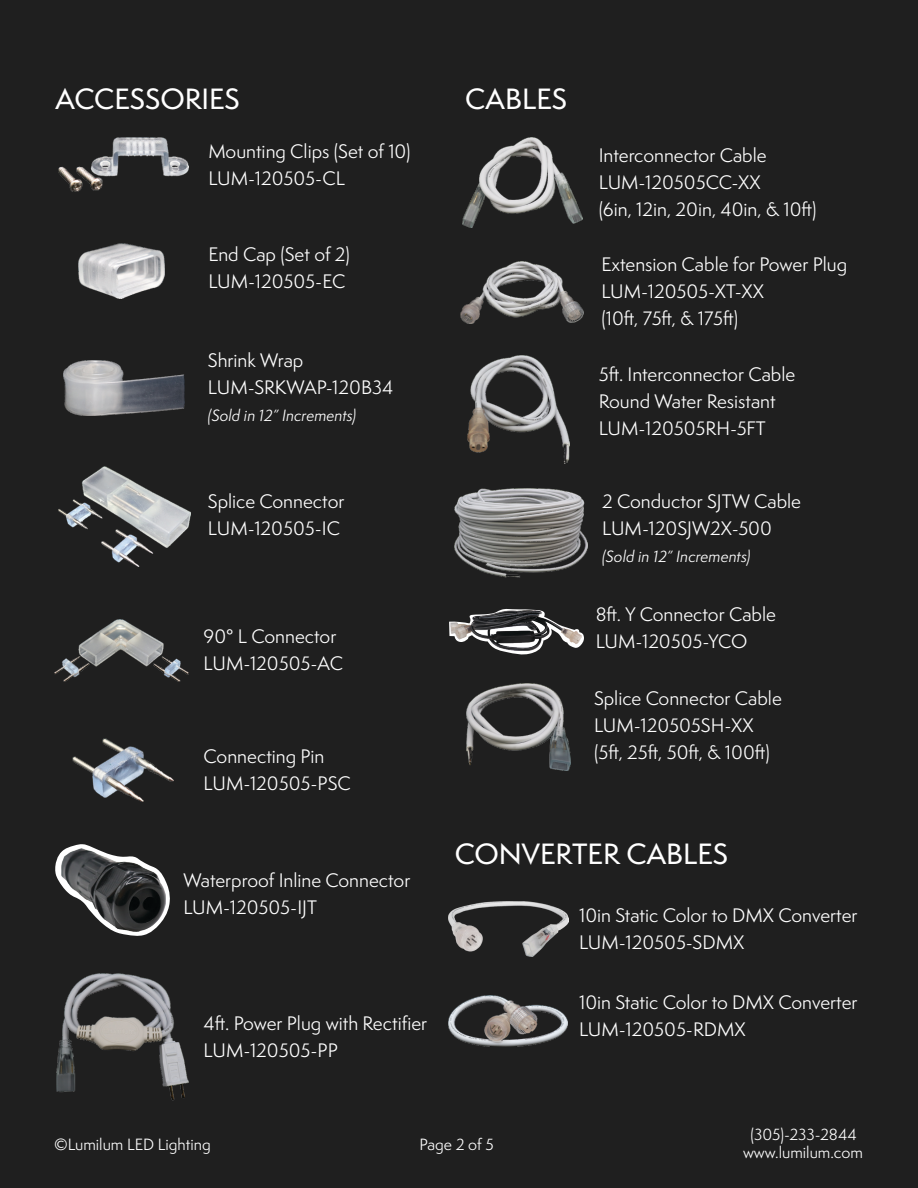
<style>
.page{position:relative;width:918px;height:1188px;background:#1f1f1f}
.page>*{position:absolute;margin:0;border:0;box-sizing:border-box;transform-origin:0 0}
.t1{font:500 27px "Semplicita Pro";color:#fff}
.t2{font:18px/27px "Semplicita Pro";color:#fff}
.t3{font:15px "Semplicita Pro";color:#fff}
.t4{font:italic 15px "Semplicita Pro";color:#fff}
</style>
<div class="page">
<img style="left:54px;top:620px;width:135px;height:61px">
<img style="left:58px;top:138px;width:130px;height:54px">
<img style="left:78px;top:244px;width:87px;height:55px">
<img style="left:58px;top:466px;width:132px;height:101px">
<img style="left:56px;top:974px;width:133px;height:127px">
<img style="left:72px;top:739px;width:101px;height:63px">
<img style="left:461px;top:262px;width:122px;height:61px">
<img style="left:468px;top:355px;width:102px;height:108px">
<img style="left:466px;top:683px;width:104px;height:87px">
<img style="left:64px;top:360px;width:120px;height:55px">
<img style="left:448px;top:901px;width:120px;height:55px">
<img style="left:448px;top:996px;width:119px;height:51px">
<img style="left:455px;top:488px;width:132px;height:89px">
<img style="left:462px;top:138px;width:121px;height:90px">
<svg style="left:449px;top:608px;width:135px;height:47px"></svg>
<svg style="left:55px;top:844px;width:115px;height:92px"></svg>
<img style="left:62px;top:849px;width:104px;height:83px">
<img style="left:451px;top:611px;width:130px;height:39px">
<p class="t1" style="left:56px;top:80px;width:186px">ACCESSORIES</p>
<p class="t2" style="left:208px;top:138px;width:204px">Mounting Clips (Set of 10)</p>
<p class="t2" style="left:208px;top:165px;width:138px">LUM-120505-CL</p>
<p class="t2" style="left:208px;top:240px;width:143px">End Cap (Set of 2)</p>
<p class="t2" style="left:208px;top:267px;width:139px">LUM-120505-EC</p>
<p class="t2" style="left:208px;top:346px;width:97px">Shrink Wrap</p>
<p class="t2" style="left:208px;top:373px;width:187px">LUM-SRKWAP-120B34</p>
<p class="t4" style="left:208px;top:405px;width:150px">(Sold in 12” Increments)</p>
<p class="t2" style="left:208px;top:488px;width:138px">Splice Connector</p>
<p class="t2" style="left:208px;top:515px;width:134px">LUM-120505-IC</p>
<p class="t2" style="left:204px;top:623px;width:134px">90° L Connector</p>
<p class="t2" style="left:204px;top:650px;width:141px">LUM-120505-AC</p>
<p class="t2" style="left:204px;top:743px;width:122px">Connecting Pin</p>
<p class="t2" style="left:204px;top:770px;width:149px">LUM-120505-PSC</p>
<p class="t2" style="left:183px;top:867px;width:229px">Waterproof Inline Connector</p>
<p class="t2" style="left:183px;top:894px;width:135px">LUM-120505-IJT</p>
<p class="t2" style="left:204px;top:1010px;width:225px">4ft. Power Plug with Rectifier</p>
<p class="t2" style="left:204px;top:1037px;width:136px">LUM-120505-PP</p>
<p class="t1" style="left:465px;top:80px;width:103px">CABLES</p>
<p class="t2" style="left:599px;top:142px;width:169px">Interconnector Cable</p>
<p class="t2" style="left:599px;top:169px;width:163px">LUM-120505CC-XX</p>
<p class="t2" style="left:599px;top:196px;width:219px">(6in, 12in, 20in, 40in, &amp; 10ft)</p>
<p class="t2" style="left:601px;top:251px;width:247px">Extension Cable for Power Plug</p>
<p class="t2" style="left:601px;top:278px;width:164px">LUM-120505-XT-XX</p>
<p class="t2" style="left:601px;top:305px;width:138px">(10ft, 75ft, &amp; 175ft)</p>
<p class="t2" style="left:599px;top:360px;width:198px">5ft. Interconnector Cable</p>
<p class="t2" style="left:599px;top:387px;width:178px">Round Water Resistant</p>
<p class="t2" style="left:599px;top:414px;width:169px">LUM-120505RH-5FT</p>
<p class="t2" style="left:602px;top:488px;width:200px">2 Conductor SJTW Cable</p>
<p class="t2" style="left:602px;top:515px;width:171px">LUM-120SJW2X-500</p>
<p class="t4" style="left:602px;top:546px;width:150px">(Sold in 12” Increments)</p>
<p class="t2" style="left:596px;top:601px;width:182px">8ft. Y Connector Cable</p>
<p class="t2" style="left:596px;top:628px;width:153px">LUM-120505-YCO</p>
<p class="t2" style="left:594px;top:685px;width:189px">Splice Connector Cable</p>
<p class="t2" style="left:594px;top:712px;width:161px">LUM-120505SH-XX</p>
<p class="t2" style="left:594px;top:739px;width:177px">(5ft, 25ft, 50ft, &amp; 100ft)</p>
<p class="t1" style="left:455px;top:835px;width:275px">CONVERTER CABLES</p>
<p class="t2" style="left:579px;top:901px;width:280px">10in Static Color to DMX Converter<br>LUM-120505-SDMX</p>
<p class="t2" style="left:579px;top:989px;width:280px">10in Static Color to DMX Converter</p>
<p class="t2" style="left:579px;top:1016px;width:168px">LUM-120505-RDMX</p>
<p class="t3" style="left:54px;top:1134px;width:158px">©Lumilum LED Lighting</p>
<p class="t3" style="left:420px;top:1134px;width:76px">Page 2 of 5</p>
<p class="t3" style="left:750px;top:1124px;width:108px">(305)-233-2844</p>
<p class="t3" style="left:743px;top:1142px;width:121px">www.lumilum.com</p>
</div>
